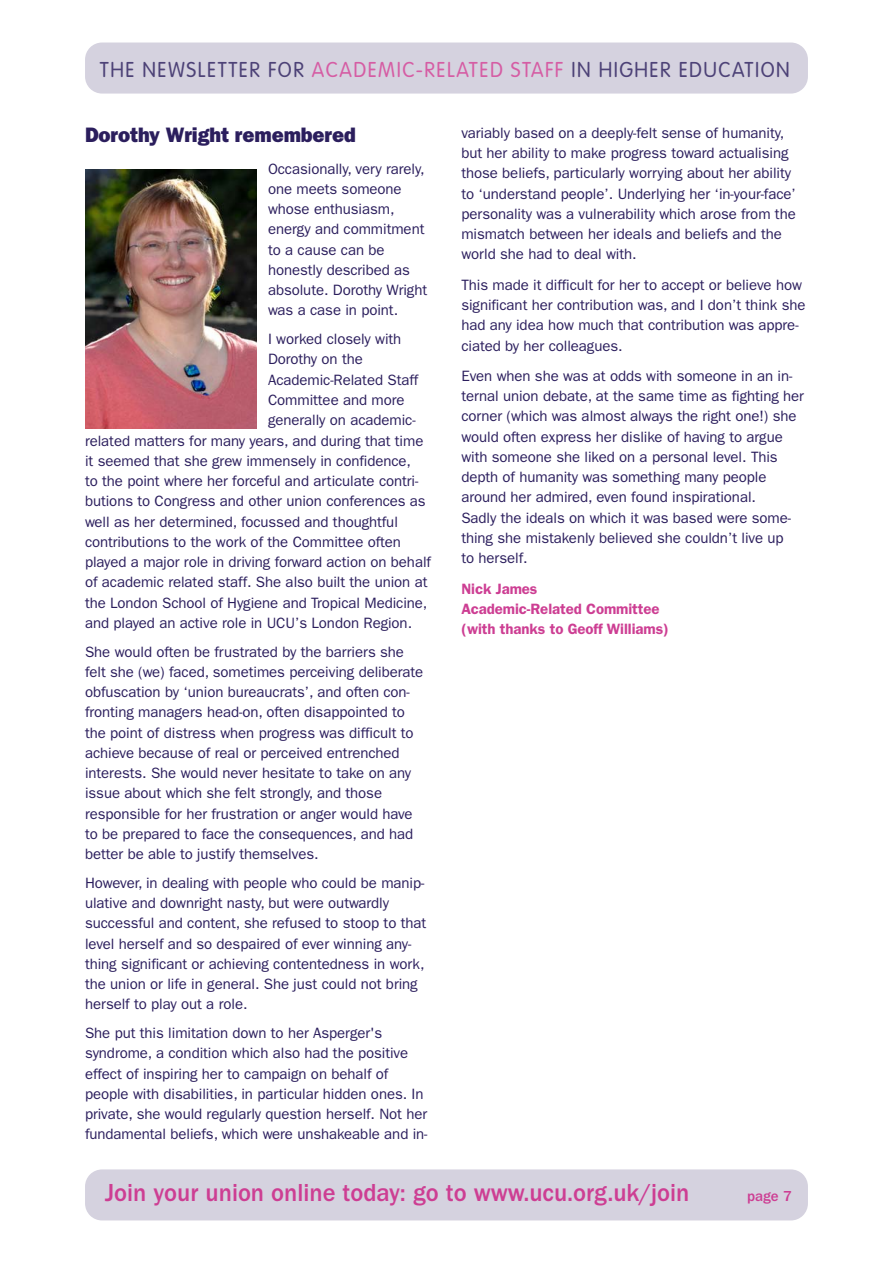
<style>
.page{position:relative;width:893px;height:1263px;background:#fff}
.page>*{position:absolute;margin:0;border:0;box-sizing:border-box;transform-origin:0 0}
.t1{font:500 25.5px "Franklin Gothic";color:#cd3e93;scale:.96 1}
.t2{font:300 21.15px "VAG Rounded";letter-spacing:.075em;color:#4d4277;scale:.96 1}
.t3{font:800 21px "Franklin Gothic";letter-spacing:-.005em;color:#2b1e5d;scale:.96 1}
.t4{font:15px/20.2px "Franklin Gothic";letter-spacing:-.005em;color:#2b1e5d}
.t5{font:600 15px/20.2px "Franklin Gothic";letter-spacing:-.005em;color:#cd3e93}
.t6{font:500 15px "Franklin Gothic";color:#cd3e93}
.s1{color:#d55da4}
</style>
<div class="page">
<div style="left:85px;top:43px;width:723px;height:51px;background:#d5d2df"></div>
<div style="left:85px;top:1169px;width:723px;height:51px;background:#d5d2df"></div>
<img style="left:85px;top:169px;width:171px;height:260px">
<h2 class="t2" style="left:100px;top:61px;width:720px">THE NEWSLETTER FOR <span class="s1">ACADEMIC-RELATED STAFF</span> IN HIGHER EDUCATION</h2>
<h3 class="t3" style="left:85px;top:128px;width:284px">Dorothy Wright remembered</h3>
<p class="t4" style="left:268px;top:160px;width:161px">Occasionally, very rarely, one meets someone whose enthusiasm, energy and commitment to a cause can be honestly described as absolute. Dorothy Wright was a case in point.</p>
<p class="t4" style="left:268px;top:330px;width:135px">I worked closely with</p>
<p class="t4" style="left:268px;top:350px;width:96px">Dorothy on the</p>
<p class="t4" style="left:268px;top:371px;width:152px">Academic-Related Staff</p>
<p class="t4" style="left:268px;top:391px;width:138px">Committee and more</p>
<p class="t4" style="left:268px;top:411px;width:149px">generally on academic-</p>
<p class="t4" style="left:85px;top:431px;width:340px">related matters for many years, and during that time</p>
<p class="t4" style="left:85px;top:452px;width:328px">it seemed that she grew immensely in confidence,</p>
<p class="t4" style="left:85px;top:472px;width:335px">to the point where her forceful and articulate contri-</p>
<p class="t4" style="left:85px;top:492px;width:342px">butions to Congress and other union conferences as</p>
<p class="t4" style="left:85px;top:512px;width:314px">well as her determined, focussed and thoughtful</p>
<p class="t4" style="left:85px;top:533px;width:317px">contributions to the work of the Committee often</p>
<p class="t4" style="left:85px;top:553px;width:347px">played a major role in driving forward action on behalf</p>
<p class="t4" style="left:85px;top:573px;width:344px">of academic related staff. She also built the union at</p>
<p class="t4" style="left:85px;top:593px;width:344px">the London School of Hygiene and Tropical Medicine,</p>
<p class="t4" style="left:85px;top:614px;width:329px">and played an active role in UCU’s London Region.</p>
<p class="t4" style="left:85px;top:642px;width:340px">She would often be frustrated by the barriers she felt she (we) faced, sometimes perceiving deliberate obfuscation by ‘union bureaucrats’, and often con&shy;fronting managers head-on, often disappointed to the point of distress when progress was difficult to achieve because of real or perceived entrenched interests. She would never hesitate to take on any issue about which she felt strongly, and those responsible for her frustration or anger would have to be prepared to face the consequences, and had better be able to justify themselves.</p>
<p class="t4" style="left:85px;top:874px;width:343px">However, in dealing with people who could be manip&shy;ulative and downright nasty, but were outwardly successful and content, she refused to stoop to that level herself and so despaired of ever winning any&shy;thing significant or achieving contentedness in work, the union or life in general. She just could not bring herself to play out a role.</p>
<p class="t4" style="left:85px;top:1024px;width:344px">She put this limitation down to her Asperger's syndrome, a condition which also had the positive effect of inspiring her to campaign on behalf of people with disabilities, in particular hidden ones. In private, she would regularly question herself. Not her fundamental beliefs, which were unshakeable and in-</p>
<p class="t4" style="left:461px;top:124px;width:336px">variably based on a deeply-felt sense of humanity, but her ability to make progress toward actualising those beliefs, particularly worrying about her ability to ‘understand people’. Underlying her ‘in-your-face’ personality was a vulnerability which arose from the mismatch between her ideals and beliefs and the world she had to deal with.</p>
<p class="t4" style="left:461px;top:276px;width:346px">This made it difficult for her to accept or believe how significant her contribution was, and I don’t think she had any idea how much that contribution was appre&shy;ciated by her colleagues.</p>
<p class="t4" style="left:461px;top:367px;width:344px">Even when she was at odds with someone in an in&shy;ternal union debate, at the same time as fighting her corner (which was almost always the right one!) she would often express her dislike of having to argue with someone she liked on a personal level. This depth of humanity was something many people around her admired, even found inspirational.<br>Sadly the ideals on which it was based were some&shy;thing she mistakenly believed she couldn’t live up<br>to herself.</p>
<p class="t5" style="left:461px;top:580px;width:209px">Nick James<br>Academic-Related Committee (with thanks to Geoff Williams)</p>
<h1 class="t1" style="left:105px;top:1183px;width:610px">Join your union online today: go to www.ucu.org.uk/join</h1>
<p class="t6" style="left:747px;top:1190px;width:46px">page 7</p>
</div>
